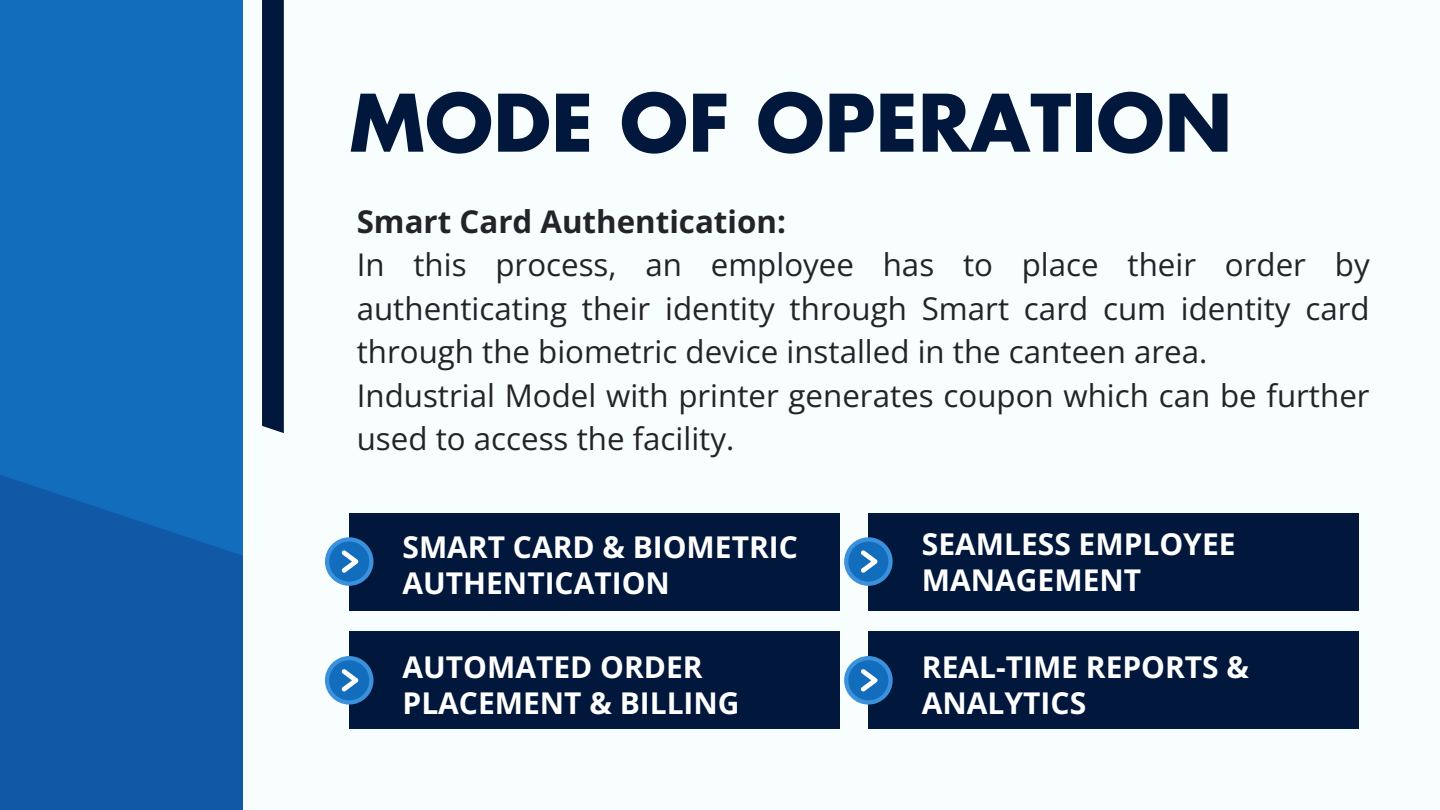
<style>
.page{position:relative;width:1440px;height:810px;background:#f8fefe}
.page>*{position:absolute;margin:0;border:0;box-sizing:border-box;transform-origin:0 0}
.t1{font:700 77px "Futura LT Pro";color:#01183c}
.t2{font:31.3px/43.5px "Open Sans";color:#232427;text-align:justify}
.t3{font:700 31.3px "Open Sans";color:#232427}
.t4{font:700 30px/36px "Open Sans";color:#fff}
</style>
<div class="page">
<div style="left:0;top:0;width:243px;height:810px;background:#126dbc"></div>
<div style="left:0;top:475px;width:243px;height:335px;background:#1158a6"></div>
<div style="left:262px;top:0;width:22px;height:433px;background:#01183c"></div>
<div style="left:349px;top:513px;width:491px;height:97px;background:#01183c"></div>
<div style="left:868px;top:513px;width:491px;height:97px;background:#01183c"></div>
<div style="left:349px;top:632px;width:491px;height:97px;background:#01183c"></div>
<div style="left:868px;top:632px;width:491px;height:97px;background:#01183c"></div>
<div style="left:325px;top:537px;width:48px;height:49px;background:#3b91dc;border-radius:50%"></div>
<div style="left:329px;top:542px;width:40px;height:40px;background:#126dbc;border-radius:50%"></div>
<svg style="left:341px;top:550px;width:17px;height:23px"></svg>
<svg style="left:844px;top:537px;width:49px;height:49px"></svg>
<div style="left:848px;top:542px;width:40px;height:40px;background:#126dbc;border-radius:50%"></div>
<svg style="left:861px;top:550px;width:16px;height:23px"></svg>
<div style="left:325px;top:656px;width:48px;height:49px;background:#3b91dc;border-radius:50%"></div>
<div style="left:329px;top:660px;width:40px;height:40px;background:#126dbc;border-radius:50%"></div>
<svg style="left:341px;top:669px;width:17px;height:23px"></svg>
<svg style="left:844px;top:656px;width:49px;height:49px"></svg>
<div style="left:848px;top:660px;width:40px;height:40px;background:#126dbc;border-radius:50%"></div>
<svg style="left:861px;top:669px;width:16px;height:23px"></svg>
<h1 class="t1" style="left:349px;top:88px;width:885px">MODE OF OPERATION</h1>
<p class="t3" style="left:357px;top:199px;width:431px">Smart Card Authentication:</p>
<p class="t2" style="left:357px;top:242px;width:1014px">In this process, an employee has to place their order by authenticating their identity through Smart card cum identity card through the biometric device installed in the canteen area.</p>
<p class="t2" style="left:357px;top:373px;width:1014px">Industrial Model with printer generates coupon which can be further used to access the facility.</p>
<h2 class="t4" style="left:403px;top:529px;width:397px">SMART CARD &amp; BIOMETRIC<br>AUTHENTICATION</h2>
<p class="t4" style="left:922px;top:525px;width:315px">SEAMLESS EMPLOYEE<br>MANAGEMENT</p>
<h2 class="t4" style="left:403px;top:648px;width:339px">AUTOMATED ORDER<br>PLACEMENT &amp; BILLING</h2>
<p class="t4" style="left:922px;top:648px;width:329px">REAL-TIME REPORTS &amp;<br>ANALYTICS</p>
</div>
